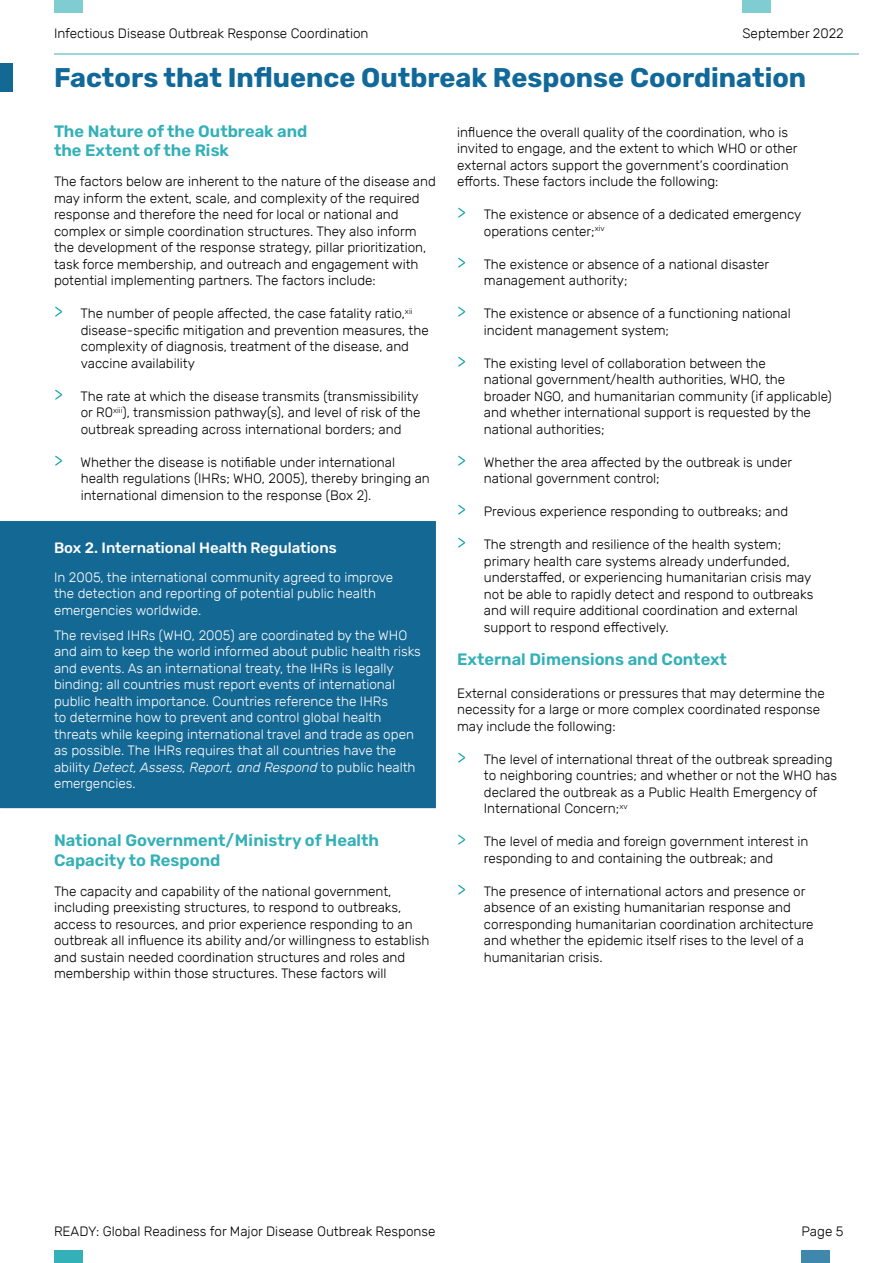
<style>
.page{position:relative;width:893px;height:1263px;background:#fff}
.page>*{position:absolute;margin:0;border:0;box-sizing:border-box;transform-origin:0 0}
.t1{font:700 27px "Rubik";color:#106999}
.t2{font:600 16.5px/19.8px "Rubik";color:#33b0b8}
.t3{font:500 15px "Rubik";color:#fff}
.t4{font:300 13.5px/16.5px "Rubik";color:#000}
.t5{font:300 13.5px/16.5px "Rubik";color:#fff}
.s1{font-size:18px;color:#009ca6}
.s2{font-style:italic}
</style>
<div class="page">
<div style="left:54px;top:0;width:28px;height:13px;background:#7fcdd2"></div>
<div style="left:54px;top:1250px;width:28px;height:13px;background:#33b0b8"></div>
<div style="left:742px;top:0;width:28px;height:13px;background:#7fcdd2"></div>
<div style="left:801px;top:1250px;width:29px;height:13px;background:#4087ad"></div>
<hr style="left:54px;top:53px;width:805px;height:2px;background:#99d7db">
<div style="left:0;top:521px;width:436px;height:287px;background:#146894"></div>
<div style="left:0;top:64px;width:13px;height:28px;background:#146894"></div>
<p class="t4" style="left:54px;top:25px;width:316px">Infectious Disease Outbreak Response Coordination</p>
<p class="t4" style="left:742px;top:25px;width:103px">September 2022</p>
<h1 class="t1" style="left:54px;top:62px;width:754px">Factors that Influence Outbreak Response Coordination</h1>
<p class="t2" style="left:54px;top:121px;width:255px">The Nature of the Outbreak and the Extent of the Risk</p>
<p class="t4" style="left:54px;top:173px;width:383px">The factors below are inherent to the nature of the disease and may inform the extent, scale, and complexity of the required response and therefore the need for local or national and complex or simple coordination structures. They also inform the development of the response strategy, pillar prioritization, task force membership, and outreach and engagement with potential implementing partners. The factors include:</p>
<p class="t4" style="left:81px;top:305px;width:349px;text-indent:-27px"><span class="s1">&gt;</span> The number of people affected, the case fatality ratio,<sup>xii </sup>disease-specific mitigation and prevention measures, the complexity of diagnosis, treatment of the disease, and vaccine availability</p>
<p class="t4" style="left:81px;top:388px;width:341px;text-indent:-27px"><span class="s1">&gt;</span> The rate at which the disease transmits (transmissibility or R0<sup>xiii</sup>), transmission pathway(s), and level of risk of the outbreak spreading across international borders; and</p>
<p class="t4" style="left:81px;top:454px;width:351px;text-indent:-27px"><span class="s1">&gt;</span> Whether the disease is notifiable under international health regulations (IHRs; WHO, 2005), thereby bringing an international dimension to the response (Box 2).</p>
<p class="t4" style="left:457px;top:124px;width:342px">influence the overall quality of the coordination, who is invited to engage, and the extent to which WHO or other external actors support the government’s coordination efforts. These factors include the following:</p>
<p class="t4" style="left:484px;top:206px;width:319px;text-indent:-27px"><span class="s1">&gt;</span> The existence or absence of a dedicated emergency operations center;<sup>xiv</sup></p>
<p class="t4" style="left:484px;top:256px;width:287px;text-indent:-27px"><span class="s1">&gt;</span> The existence or absence of a national disaster management authority;</p>
<p class="t4" style="left:484px;top:305px;width:308px;text-indent:-27px"><span class="s1">&gt;</span> The existence or absence of a functioning national incident management system;</p>
<p class="t4" style="left:484px;top:355px;width:349px;text-indent:-27px"><span class="s1">&gt;</span> The existing level of collaboration between the<br>national government/health authorities, WHO, the broader NGO, and humanitarian community (if applicable) and whether international support is requested by the national authorities;</p>
<p class="t4" style="left:484px;top:454px;width:310px;text-indent:-27px"><span class="s1">&gt;</span> Whether the area affected by the outbreak is under national government control;</p>
<p class="t4" style="left:457px;top:503px;width:333px"><span class="s1">&gt;</span> Previous experience responding to outbreaks; and</p>
<p class="t4" style="left:484px;top:536px;width:331px;text-indent:-27px"><span class="s1">&gt;</span> The strength and resilience of the health system; primary health care systems already underfunded, understaffed, or experiencing humanitarian crisis may not be able to rapidly detect and respond to outbreaks and will require additional coordination and external support to respond effectively.</p>
<p class="t2" style="left:457px;top:649px;width:271px">External Dimensions and Context</p>
<p class="t4" style="left:457px;top:685px;width:369px">External considerations or pressures that may determine the necessity for a large or more complex coordinated response may include the following:</p>
<p class="t4" style="left:484px;top:751px;width:355px;text-indent:-27px"><span class="s1">&gt;</span> The level of international threat of the outbreak spreading to neighboring countries; and whether or not the WHO has declared the outbreak as a Public Health Emergency of International Concern;<sup>xv</sup></p>
<p class="t4" style="left:484px;top:833px;width:326px;text-indent:-27px"><span class="s1">&gt;</span> The level of media and foreign government interest in responding to and containing the outbreak; and</p>
<p class="t4" style="left:484px;top:883px;width:331px;text-indent:-27px"><span class="s1">&gt;</span> The presence of international actors and presence or absence of an existing humanitarian response and corresponding humanitarian coordination architecture and whether the epidemic itself rises to the level of a humanitarian crisis.</p>
<p class="t3" style="left:54px;top:539px;width:284px">Box 2. International Health Regulations</p>
<p class="t5" style="left:54px;top:569px;width:341px">In 2005, the international community agreed to improve the detection and reporting of potential public health emergencies worldwide.</p>
<p class="t5" style="left:54px;top:627px;width:368px">The revised IHRs (WHO, 2005) are coordinated by the WHO and aim to keep the world informed about public health risks and events. As an international treaty, the IHRs is legally binding; all countries must report events of international public health importance. Countries reference the IHRs<br>to determine how to prevent and control global health threats while keeping international travel and trade as open as possible. The IHRs requires that all countries have the ability <span class="s2">Detect, Assess, Report, and Respond</span> to public health emergencies.</p>
<p class="t2" style="left:54px;top:831px;width:327px">National Government/Ministry of Health<br>Capacity to Respond</p>
<p class="t4" style="left:54px;top:883px;width:377px">The capacity and capability of the national government, including preexisting structures, to respond to outbreaks, access to resources, and prior experience responding to an outbreak all influence its ability and/or willingness to establish and sustain needed coordination structures and roles and membership within those structures. These factors will</p>
<p class="t4" style="left:54px;top:1224px;width:383px">READY: Global Readiness for Major Disease Outbreak Response</p>
<p class="t4" style="left:801px;top:1224px;width:44px">Page 5</p>
</div>
